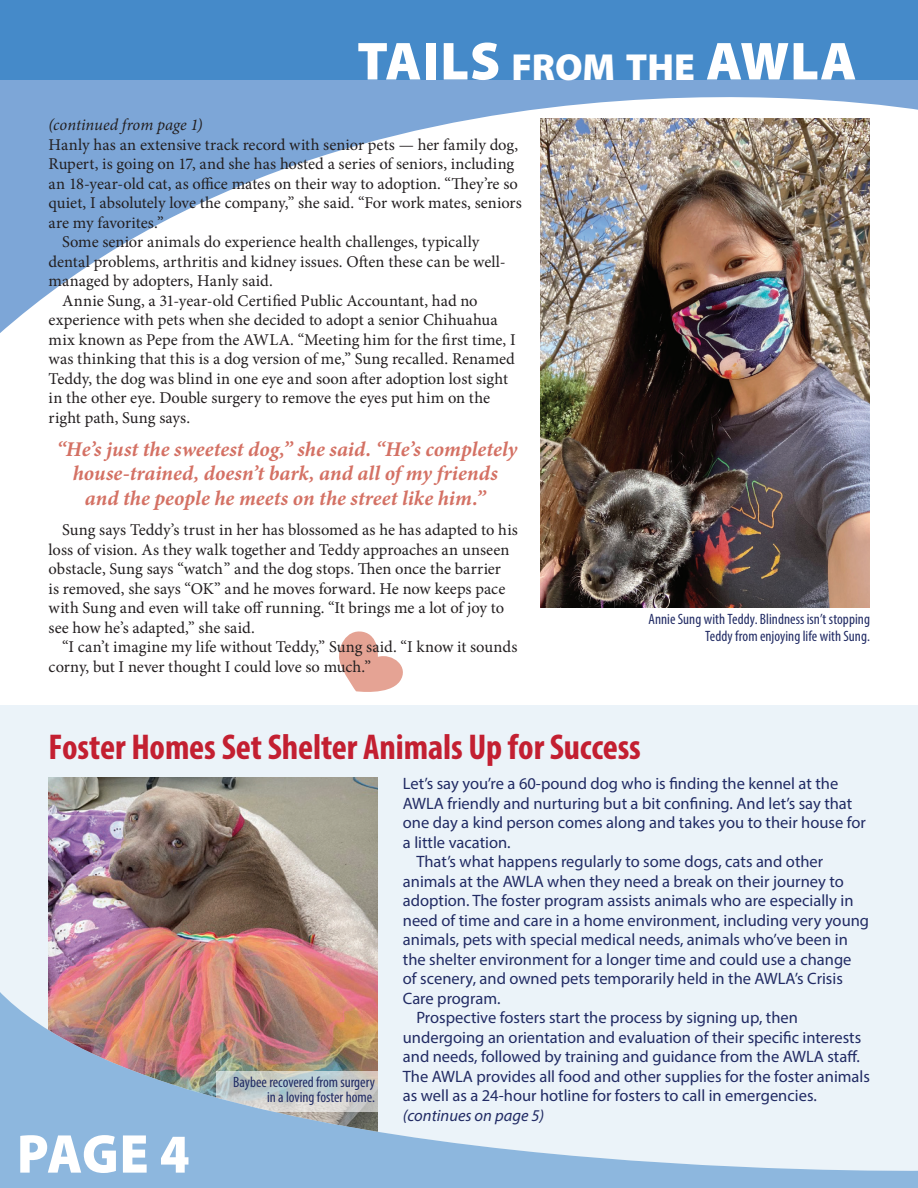
<style>
.page{position:relative;width:918px;height:1188px;background:#fff}
.page>*{position:absolute;margin:0;border:0;box-sizing:border-box;transform-origin:0 0}
.t1{font:900 55.2px "Myriad Pro";color:#fff;scale:.95 1}
.t2{font:900 54px "Myriad Pro";letter-spacing:.02em;color:#fff}
.t3{font:700 condensed 36px "Myriad Pro";letter-spacing:-.005em;color:#c31f31}
.t4{font:italic 700 21px/24.8px "Minion Pro";color:#d47164;text-align:center}
.t5{font:16.5px/19.5px "Minion Pro";color:#231f20}
.t6{font:16.5px "Myriad Pro";color:#212b64}
.t7{font:italic 16.5px "Minion Pro";color:#231f20}
.t8{font:italic 16.5px "Myriad Pro";color:#212b64}
.t9{font:condensed 15px/16.5px "Myriad Pro";color:#212b64;text-align:right}
.s1{font-size:37.8px}
</style>
<div class="page">
<svg style="left:339px;top:631px;width:64px;height:61px"></svg>
<div style="left:0;top:705px;width:918px;height:483px;background:#ebf3f9"></div>
<svg style="left:0;top:80px;width:917px;height:253px"></svg>
<div style="left:0;top:0;width:918px;height:80px;background:#458ac9"></div>
<img style="left:540px;top:118px;width:330px;height:490px">
<svg style="left:917px;top:80px;width:1px;height:30px"></svg>
<img style="left:48px;top:777px;width:330px;height:179px">
<img style="left:0;top:956px;width:918px;height:232px">
<h2 class="t2" style="left:357px;top:25px;width:501px">TAILS <span class="s1">FROM THE</span> AWLA</h2>
<p class="t7" style="left:49px;top:114px;width:155px">(continued from page 1)</p>
<p class="t5" style="left:49px;top:135px;width:471px">Hanly has an extensive track record with senior pets — her family dog,</p>
<p class="t5" style="left:49px;top:154px;width:467px">Rupert, is going on 17, and she has hosted a series of seniors, including</p>
<p class="t5" style="left:49px;top:174px;width:471px">an 18-year-old cat, as office mates on their way to adoption. “They’re so</p>
<p class="t5" style="left:49px;top:193px;width:475px">quiet, I absolutely love the company,” she said. “For work mates, seniors</p>
<p class="t5" style="left:49px;top:213px;width:116px">are my favorites.”</p>
<p class="t5" style="left:62px;top:232px;width:419px">Some senior animals do experience health challenges, typically</p>
<p class="t5" style="left:49px;top:252px;width:459px">dental problems, arthritis and kidney issues. Often these can be well-</p>
<p class="t5" style="left:49px;top:271px;width:226px">managed by adopters, Hanly said.</p>
<p class="t5" style="left:62px;top:291px;width:417px">Annie Sung, a 31-year-old Certified Public Accountant, had no</p>
<p class="t5" style="left:49px;top:310px;width:451px">experience with pets when she decided to adopt a senior Chihuahua</p>
<p class="t5" style="left:49px;top:330px;width:469px">mix known as Pepe from the AWLA. “Meeting him for the first time, I</p>
<p class="t5" style="left:49px;top:349px;width:468px">was thinking that this is a dog version of me,” Sung recalled. Renamed</p>
<p class="t5" style="left:49px;top:369px;width:461px">Teddy, the dog was blind in one eye and soon after adoption lost sight</p>
<p class="t5" style="left:49px;top:388px;width:443px">in the other eye. Double surgery to remove the eyes put him on the</p>
<p class="t5" style="left:49px;top:408px;width:143px">right path, Sung says.</p>
<p class="t4" style="left:57px;top:436px;width:462px">“He’s just the sweetest dog,” she said. “He’s completely house-trained, doesn’t bark, and all of my friends and the people he meets on the street like him.”</p>
<p class="t5" style="left:49px;top:520px;width:471px;text-indent:13px">Sung says Teddy’s trust in her has blossomed as he has adapted to his loss of vision. As they walk together and Teddy approaches an unseen obstacle, Sung says “watch” and the dog stops. Then once the barrier<br>is removed, she says “OK” and he moves forward. He now keeps pace with Sung and even will take off running. “It brings me a lot of joy to see how he’s adapted,” she said.</p>
<p class="t5" style="left:49px;top:637px;width:470px;text-indent:13px">“I can’t imagine my life without Teddy,” Sung said. “I know it sounds corny, but I never thought I could love so much.”</p>
<p class="t9" style="left:649px;top:611px;width:223px">Annie Sung with Teddy. Blindness isn’t stopping<br>Teddy from enjoying life with Sung.</p>
<h3 class="t3" style="left:49px;top:724px;width:594px">Foster Homes Set Shelter Animals Up for Success</h3>
<h1 class="t1" style="left:17px;top:1117px;width:183px">PAGE 4</h1>
<p class="t9" style="left:233px;top:1075px;width:143px;line-height:15px">Baybee recovered from surgery in a loving foster home.</p>
<p class="t6" style="left:403px;top:774px;width:437px">Let’s say you’re a 60-pound dog who is finding the kennel at the</p>
<p class="t6" style="left:403px;top:793px;width:451px">AWLA friendly and nurturing but a bit confining. And let’s say that</p>
<p class="t6" style="left:403px;top:813px;width:465px">one day a kind person comes along and takes you to their house for</p>
<p class="t6" style="left:403px;top:832px;width:109px">a little vacation.</p>
<p class="t6" style="left:416px;top:852px;width:408px">That’s what happens regularly to some dogs, cats and other</p>
<p class="t6" style="left:403px;top:871px;width:442px">animals at the AWLA when they need a break on their journey to</p>
<p class="t6" style="left:403px;top:891px;width:452px">adoption. The foster program assists animals who are especially in</p>
<p class="t6" style="left:403px;top:910px;width:468px">need of time and care in a home environment, including very young</p>
<p class="t6" style="left:403px;top:930px;width:446px">animals, pets with special medical needs, animals who’ve been in</p>
<p class="t6" style="left:403px;top:949px;width:450px">the shelter environment for a longer time and could use a change</p>
<p class="t6" style="left:403px;top:969px;width:442px">of scenery, and owned pets temporarily held in the AWLA’s Crisis</p>
<p class="t6" style="left:403px;top:988px;width:99px">Care program.</p>
<p class="t6" style="left:416px;top:1008px;width:383px">Prospective fosters start the process by signing up, then</p>
<p class="t6" style="left:403px;top:1027px;width:460px">undergoing an orientation and evaluation of their specific interests</p>
<p class="t6" style="left:403px;top:1047px;width:458px">and needs, followed by training and guidance from the AWLA staff.</p>
<p class="t6" style="left:403px;top:1066px;width:469px">The AWLA provides all food and other supplies for the foster animals</p>
<p class="t6" style="left:403px;top:1086px;width:415px">as well as a 24-hour hotline for fosters to call in emergencies.</p>
<p class="t8" style="left:403px;top:1105px;width:143px">(continues on page 5)</p>
</div>
